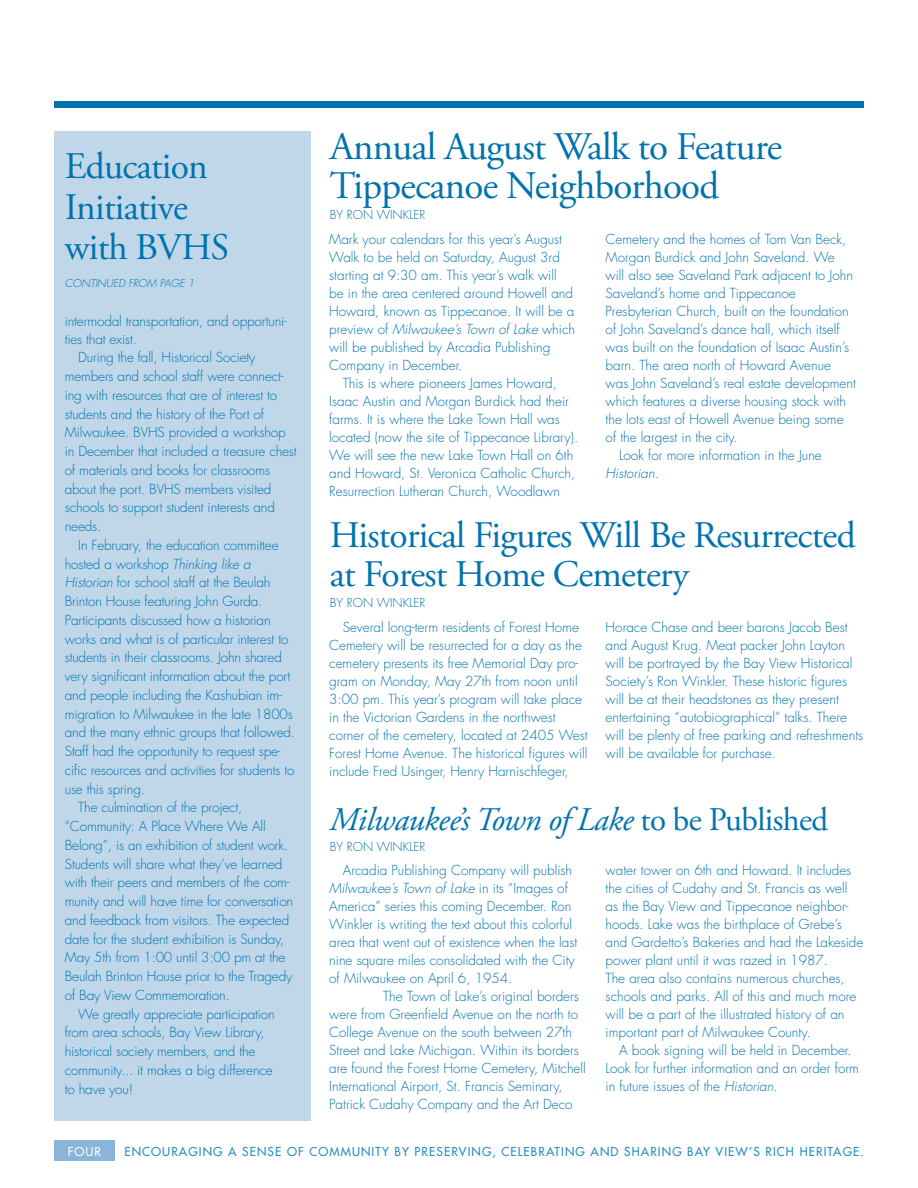
<style>
.page{position:relative;width:918px;height:1188px;background:#fff}
.page>*{position:absolute;margin:0;border:0;box-sizing:border-box;transform-origin:0 0}
.t1{font:39px/39px "Adobe Garamond Pro";letter-spacing:-.02em;color:#0073ae}
.t2{font:37.5px/40.5px "Adobe Garamond Pro";letter-spacing:-.02em;color:#0073ae}
.t3{font:italic 33px "Adobe Garamond Pro";letter-spacing:-.02em;color:#0073ae}
.t4{font:300 13.5px/18px "Futura";color:#0073ae}
.t5{font:italic 300 13.5px "Futura";color:#0073ae}
.t6{font:12px "Futura";letter-spacing:.09em;color:#278ec1}
.t7{font:300 12px "Futura";color:#0073ae}
.t8{font:12px "Futura";color:#fff}
.t9{font:italic 300 10.5px "Futura";color:#0073ae}
.s1{font-style:italic}
.s2{font-style:normal}
</style>
<div class="page">
<div style="left:54px;top:101px;width:810px;height:7px;background:#0073ae"></div>
<div style="left:54px;top:1141px;width:61px;height:20px;background:#89b5d8"></div>
<div style="left:54px;top:131px;width:256px;height:989px;background:#c0d7ea"></div>
<h2 class="t2" style="left:65px;top:148px;width:166px">Education<br>Initiative with BVHS</h2>
<p class="t9" style="left:65px;top:277px;width:103px">CONTINUED FROM page</p>
<p class="t9" style="left:188px;top:277px;width:8px">1</p>
<p class="t4" style="left:65px;top:312px;width:223px">intermodal transportation, and opportuni-</p>
<p class="t4" style="left:65px;top:330px;width:74px">ties that exist.</p>
<p class="t4" style="left:78px;top:349px;width:179px">During the fall, Historical Society</p>
<p class="t4" style="left:65px;top:368px;width:220px">members and school staff were connect-</p>
<p class="t4" style="left:65px;top:386px;width:214px">ing with resources that are of interest to</p>
<p class="t4" style="left:65px;top:405px;width:201px">students and the history of the Port of</p>
<p class="t4" style="left:65px;top:424px;width:222px">Milwaukee. BVHS provided a workshop</p>
<p class="t4" style="left:65px;top:443px;width:233px">in December that included a treasure chest</p>
<p class="t4" style="left:65px;top:461px;width:207px">of materials and books for classrooms</p>
<p class="t4" style="left:65px;top:480px;width:208px">about the port. BVHS members visited</p>
<p class="t4" style="left:65px;top:499px;width:212px">schools to support student interests and</p>
<p class="t4" style="left:65px;top:518px;width:38px">needs.</p>
<p class="t4" style="left:78px;top:536px;width:202px">I n February, the education committee</p>
<p class="t4" style="left:65px;top:555px;width:187px">hosted a workshop <span class="s1">Thinking like a</span></p>
<p class="t4" style="left:65px;top:574px;width:207px"><span class="s1">Historian</span> for school staff at the Beulah</p>
<p class="t4" style="left:65px;top:593px;width:199px">Brinton House featuring John Gurda.</p>
<p class="t4" style="left:65px;top:611px;width:207px">Participants discussed how a historian</p>
<p class="t4" style="left:65px;top:630px;width:225px">works and what is of particular interest to</p>
<p class="t4" style="left:65px;top:649px;width:219px">students in their classrooms. John shared</p>
<p class="t4" style="left:65px;top:668px;width:227px">very significant information about the port</p>
<p class="t4" style="left:65px;top:686px;width:218px">and people including the Kashubian im-</p>
<p class="t4" style="left:65px;top:705px;width:230px">migration to Milwaukee in the late 1800s</p>
<p class="t4" style="left:65px;top:724px;width:232px">and the many ethnic groups that followed.</p>
<p class="t4" style="left:65px;top:743px;width:217px">Staff had the opportunity to request spe-</p>
<p class="t4" style="left:65px;top:761px;width:231px">cific resources and activities for students to</p>
<p class="t4" style="left:65px;top:780px;width:82px">use this spring.</p>
<p class="t4" style="left:78px;top:799px;width:165px">The culmination of the project,</p>
<p class="t4" style="left:65px;top:818px;width:202px">“Community: A Place Where We All</p>
<p class="t4" style="left:65px;top:836px;width:225px">Belong”, is an exhibition of student work.</p>
<p class="t4" style="left:65px;top:855px;width:219px">Students will share what they’ve learned</p>
<p class="t4" style="left:65px;top:874px;width:226px">with their peers and members of the com-</p>
<p class="t4" style="left:65px;top:893px;width:230px">munity and will have time for conversation</p>
<p class="t4" style="left:65px;top:911px;width:226px">and feedback from visitors. The expected</p>
<p class="t4" style="left:65px;top:930px;width:221px">date for the student exhibition is Sunday,</p>
<p class="t4" style="left:65px;top:949px;width:222px">May 5th from 1:00 until 3:00 pm at the</p>
<p class="t4" style="left:65px;top:968px;width:229px">Beulah Brinton House prior to the Tragedy</p>
<p class="t4" style="left:65px;top:986px;width:167px">of Bay View Commemoration.</p>
<p class="t4" style="left:78px;top:1005px;width:198px">We greatly appreciate participation</p>
<p class="t4" style="left:65px;top:1024px;width:201px">from area schools, Bay View Library,</p>
<p class="t4" style="left:65px;top:1043px;width:192px">historical society members, and the</p>
<p class="t4" style="left:65px;top:1061px;width:209px">community... it makes a big difference</p>
<p class="t4" style="left:65px;top:1080px;width:70px">to have you!</p>
<h1 class="t1" style="left:330px;top:129px;width:454px">Annual August Walk to Feature<br>Tippecanoe Neighborhood</h1>
<p class="t7" style="left:330px;top:208px;width:97px">By RON WI NKLER</p>
<p class="t4" style="left:329px;top:230px;width:247px">Mark your calendars for this year’s August Walk to be held on Saturday, August 3rd starting at 9:30 am. This year’s walk will<br>be in the area centered around Howell and Howard, known as Tippecanoe. It will be a preview of <span class="s1">Milwaukee’s Town of Lake</span> which will be published by Arcadia Publishing Company in December.</p>
<p class="t4" style="left:329px;top:374px;width:251px;text-indent:14px">This is where pioneers James Howard, Isaac Austin and Morgan Burdick had their farms. It is where the Lake Town Hall was located (now the site of Tippecanoe Library).<br>We will see the new Lake Town Hall on 6th and Howard, St. Veronica Catholic Church, Resurrection Lutheran Church, Woodlawn</p>
<p class="t4" style="left:606px;top:230px;width:242px">Cemetery and the homes of Tom Van Beck,</p>
<p class="t4" style="left:606px;top:248px;width:231px">Morgan Burdick and John Saveland. We</p>
<p class="t4" style="left:606px;top:266px;width:249px">will also see Saveland Park adjacent to John</p>
<p class="t4" style="left:606px;top:284px;width:192px">Saveland’s home and Tippecanoe</p>
<p class="t4" style="left:606px;top:302px;width:245px">Presbyterian Church, built on the foundation</p>
<p class="t4" style="left:606px;top:320px;width:236px">of John Saveland’s dance hall, which itself</p>
<p class="t4" style="left:606px;top:338px;width:245px">was built on the foundation of Isaac Austin’s</p>
<p class="t4" style="left:606px;top:356px;width:227px">barn. The area north of Howard Avenue</p>
<p class="t4" style="left:606px;top:374px;width:252px">was John Saveland’s real estate development</p>
<p class="t4" style="left:606px;top:392px;width:242px">which features a diverse housing stock with</p>
<p class="t4" style="left:606px;top:410px;width:239px">the lots east of Howell Avenue being some</p>
<p class="t4" style="left:606px;top:428px;width:134px">of the largest in the city.</p>
<p class="t4" style="left:619px;top:446px;width:204px">Look for more information in the June</p>
<p class="t5" style="left:606px;top:465px;width:55px">Historian<span class="s2">.</span></p>
<h2 class="t2" style="left:330px;top:517px;width:528px;line-height:39px">Historical Figures Will Be Resurrected at Forest Home Cemetery</h2>
<p class="t7" style="left:330px;top:595px;width:97px">By RON WI NKLER</p>
<p class="t4" style="left:329px;top:619px;width:260px;text-indent:14px">Several long-term residents of Forest Home Cemetery will be resurrected for a day as the cemetery presents its free Memorial Day pro&shy;gram on Monday, May 27th from noon until 3:00 pm. This year’s program will take place in the Victorian Gardens in the northwest corner of the cemetery, located at 2405 West Forest Home Avenue. The historical figures will include Fred Usinger, Henry Harnischfeger,</p>
<p class="t4" style="left:606px;top:619px;width:259px">Horace Chase and beer barons Jacob Best and August Krug. Meat packer John Layton will be portrayed by the Bay View Historical Society’s Ron Winkler. These historic figures will be at their headstones as they present entertaining “autobiographical” talks. There will be plenty of free parking and refreshments will be available for purchase.</p>
<h3 class="t3" style="left:330px;top:800px;width:500px">Milwaukee’s Town of Lake <span class="s2">to be Published</span></h3>
<p class="t7" style="left:330px;top:839px;width:97px">By RON WI NKLER</p>
<p class="t4" style="left:343px;top:862px;width:231px">Arcadia Publishing Company will publish</p>
<p class="t5" style="left:329px;top:880px;width:240px">Milwaukee’s Town of Lake <span class="s2">in its “I mages of</span></p>
<p class="t4" style="left:329px;top:898px;width:244px">America” series this coming December. Ron</p>
<p class="t4" style="left:329px;top:916px;width:245px">Winkler is writing the text about this colorful</p>
<p class="t4" style="left:329px;top:934px;width:250px">area that went out of existence when the last</p>
<p class="t4" style="left:329px;top:952px;width:247px">nine square miles consolidated with the City</p>
<p class="t4" style="left:329px;top:970px;width:185px">of Milwaukee on April 6, 1954.</p>
<p class="t4" style="left:383px;top:988px;width:197px">The Town of Lake’s original borders</p>
<p class="t4" style="left:329px;top:1006px;width:250px">were from Greenfield Avenue on the north to</p>
<p class="t4" style="left:329px;top:1024px;width:244px">College Avenue on the south between 27th</p>
<p class="t4" style="left:329px;top:1042px;width:251px">Street and Lake Michigan. Within its borders</p>
<p class="t4" style="left:329px;top:1060px;width:258px">are found the Forest Home Cemetery, Mitchell</p>
<p class="t4" style="left:329px;top:1078px;width:235px">I nternational Airport, St. Francis Seminary,</p>
<p class="t4" style="left:329px;top:1096px;width:245px">Patrick Cudahy Company and the Art Deco</p>
<p class="t4" style="left:606px;top:862px;width:259px">water tower on 6th and Howard. It includes the cities of Cudahy and St. Francis as well as the Bay View and Tippecanoe neighbor&shy;hoods. Lake was the birthplace of Grebe’s and Gardetto’s Bakeries and had the Lakeside power plant until it was razed in 1987.<br>The area also contains numerous churches, schools and parks. All of this and much more will be a part of the illustrated history of an important part of Milwaukee County.</p>
<p class="t4" style="left:606px;top:1042px;width:255px;text-indent:14px">A book signing will be held in December.<br>Look for further information and an order form in future issues of the <span class="s1">Historian</span>.</p>
<p class="t8" style="left:68px;top:1144px;width:35px">FOUR</p>
<p class="t6" style="left:124px;top:1144px;width:236px">ENCOURAGING A SENSE OF COMMUNI</p>
<p class="t6" style="left:375px;top:1144px;width:101px">TY BY PRESERVING</p>
<p class="t6" style="left:493px;top:1144px;width:78px">, CELEBRATING</p>
<p class="t6" style="left:591px;top:1144px;width:60px">AN D SHARING</p>
<p class="t6" style="left:687px;top:1144px;width:156px">BAY VIEW’S RIC H HERITAGE</p>
<p class="t6" style="left:861px;top:1144px;width:5px">.</p>
</div>
